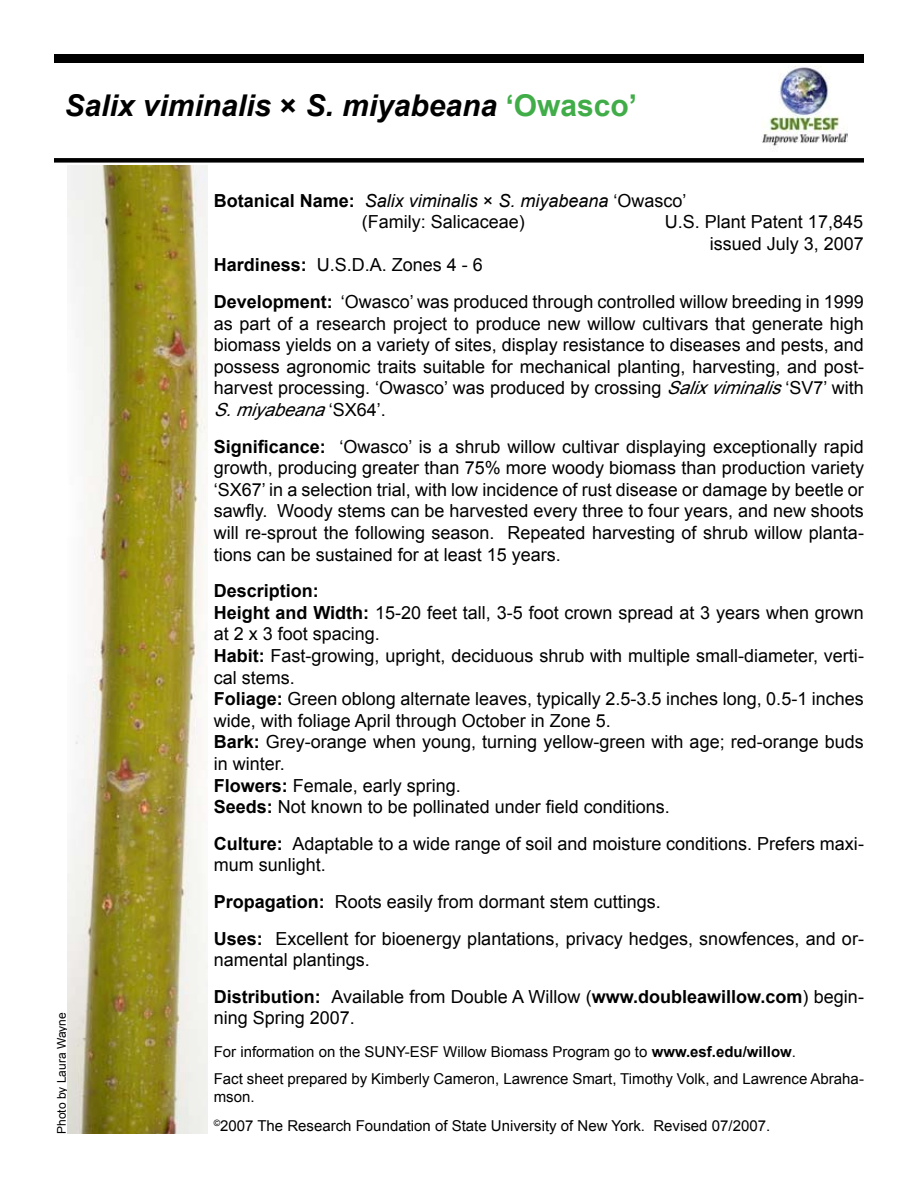
<style>
.page{position:relative;width:918px;height:1188px;background:#fff}
.page>*{position:absolute;margin:0;border:0;box-sizing:border-box;transform-origin:0 0}
.t1{font:italic 700 30px "Arial";color:#000}
.t2{font:18px/21.6px "Arial";color:#000}
.t3{font:15px/27px "Arial";color:#000}
.t4{font:12px "Arial";color:#000}
.t5{font:8.7px "Arial";color:#000}
.s1{font-style:normal}
.s2{font-style:normal;color:#41ad49}
.s3{font-weight:700}
.s4{font-style:italic}
</style>
<div class="page">
<img style="left:68px;top:166px;width:140px;height:968px">
<div style="left:54px;top:158px;width:810px;height:5px;background:#000"></div>
<div style="left:54px;top:54px;width:810px;height:9px;background:#000"></div>
<img style="left:762px;top:66px;width:86px;height:80px">
<h1 class="t1" style="left:64px;top:86px;width:574px">Salix viminalis <span class="s1">×</span> S. miyabeana <span class="s2">‘Owasco’</span></h1>
<p class="t4" style="left:54px;top:1134px;width:123px;rotate:-90deg">Photo by Laura Wayne</p>
<p class="t2" style="left:362px;top:190px;width:326px;text-indent:-148px"><span class="s3">Botanical Name:</span> <span class="s4">Salix viminalis</span> × <span class="s4">S. miyabeana</span> ‘Owasco’ (Family: Salicaceae)</p>
<p class="t2" style="left:665px;top:211px;width:201px;text-align:right">U.S. Plant Patent 17,845 issued July 3, 2007</p>
<p class="t2" style="left:214px;top:247px;width:652px;line-height:36.6px"><span class="s3">Hardiness:</span> U.S.D.A. Zones 4 - 6<br><span class="s3">Development:</span> ‘Owasco’ was produced through controlled willow breeding in 1999</p>
<p class="t2" style="left:214px;top:313px;width:652px;text-align:justify">as part of a research project to produce new willow cultivars that generate high biomass yields on a variety of sites, display resistance to diseases and pests, and possess agronomic traits suitable for mechanical planting, harvesting, and post&shy;harvest processing. ‘Owasco’ was produced by crossing <span class="s4">Salixviminalis</span>‘SV7’ with <span class="s4">S.miyabeana</span>‘ S X 6 4 ’ .</p>
<p class="t2" style="left:214px;top:436px;width:652px;text-align:justify"><span class="s3">Significance:</span> ‘Owasco’ is a shrub willow cultivar displaying exceptionally rapid growth, producing greater than 75% more woody biomass than production variety ‘SX67’ in a selection trial, with low incidence of rust disease or damage by beetle or sawfly. Woody stems can be harvested every three to four years, and new shoots will re-sprout the following season. Repeated harvesting of shrub willow planta&shy;tions can be sustained for at least 15 years.</p>
<p class="t2" style="left:214px;top:580px;width:652px"><span class="s3">Description:<br>Height and Width:</span> 15-20 feet tall, 3-5 foot crown spread at 3 years when grown at 2 x 3 foot spacing.<br><span class="s3">Habit:</span> Fast-growing, upright, deciduous shrub with multiple small-diameter, verti&shy;cal stems.<br><span class="s3">Foliage:</span> Green oblong alternate leaves, typically 2.5-3.5 inches long, 0.5-1 inches wide, with foliage April through October in Zone 5.<br><span class="s3">Bark:</span> Grey-orange when young, turning yellow-green with age; red-orange buds in winter.<br><span class="s3">Flowers:</span> Female, early spring.<br><span class="s3">Seeds:</span> Not known to be pollinated under field conditions.</p>
<p class="t2" style="left:214px;top:833px;width:652px"><span class="s3">Culture:</span> Adaptable to a wide range of soil and moisture conditions. Prefers maxi&shy;mum sunlight.</p>
<p class="t2" style="left:214px;top:884px;width:652px;line-height:36.6px"><span class="s3">Propagation:</span> Roots easily from dormant stem cuttings.<br><span class="s3">Uses:</span> Excellent for bioenergy plantations, privacy hedges, snowfences, and or-</p>
<p class="t2" style="left:214px;top:942px;width:652px;line-height:36.6px">namental plantings.<br><span class="s3">Distribution:</span> Available from Double A Willow (<span class="s3">www.doubleawillow.com</span>) begin-</p>
<p class="t2" style="left:214px;top:1008px;width:143px">ning Spring 2007.</p>
<p class="t3" style="left:214px;top:1039px;width:652px">For information on the SUNY-ESF Willow Biomass Program go to <span class="s3">www.esf.edu/willow</span>.<br>Fact sheet prepared by Kimberly Cameron, Lawrence Smart, Timothy Volk, and Lawrence Abraha-</p>
<p class="t3" style="left:214px;top:1084px;width:42px">mson.</p>
<p class="t5" style="left:214px;top:1118px;width:8px">©</p>
<p class="t3" style="left:220px;top:1113px;width:552px">2007 The Research Foundation of State University of New York. Revised 07/2007.</p>
</div>
